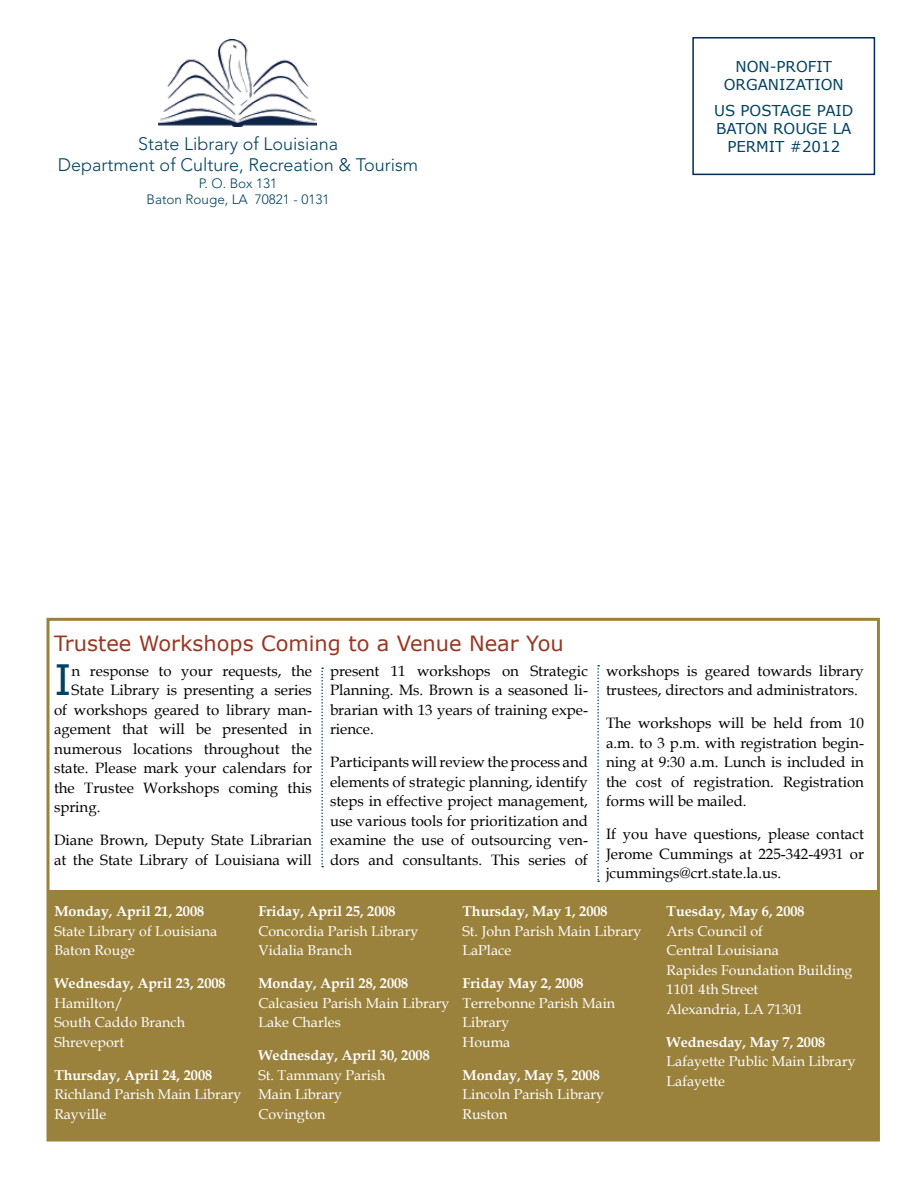
<style>
.page{position:relative;width:918px;height:1188px;background:#fff}
.page>*{position:absolute;margin:0;border:0;box-sizing:border-box;transform-origin:0 0}
.t1{font:41.85px "Verdana";color:#004261}
.t2{font:21px "Verdana";color:#993623}
.t3{font:300 18px/21.6px "Avenir LT Std";color:#004261;text-align:center}
.t4{font:15px/19.5px "Book Antiqua";color:#000;text-align:justify}
.t5{font:15px/18px "Verdana";color:#004261}
.t6{font:14.25px/19.5px "Book Antiqua";color:#fff}
.t7{font:700 14.25px "Book Antiqua";color:#fff}
.t8{font:300 13.5px/16.2px "Avenir LT Std";color:#004261;text-align:center}
</style>
<div class="page">
<div style="left:48px;top:890px;width:830px;height:250px;background:#9a813c"></div>
<div style="left:692px;top:37px;width:183px;height:138px;border:2px solid #002b5c"></div>
<img style="left:159px;top:40px;width:157px;height:87px">
<svg style="left:321px;top:668px;width:2px;height:199px"></svg>
<svg style="left:597px;top:665px;width:2px;height:217px"></svg>
<p class="t3" style="left:58px;top:133px;width:362px">State Library of Louisiana<br>Department of Culture, Recreation &amp; Tourism</p>
<p class="t8" style="left:147px;top:175px;width:185px">P. O. Box 131<br>Baton Rouge, LA 70821 - 0131</p>
<p class="t5" style="left:724px;top:57px;width:72px;text-indent:12px">NON-PROFIT<br>ORGANI</p>
<p class="t5" style="left:785px;top:75px;width:21px">ZATION</p>
<p class="t5" style="left:714px;top:101px;width:47px">US POSTAGE</p>
<p class="t5" style="left:817px;top:101px;width:19px">PAID</p>
<p class="t5" style="left:716px;top:119px;width:22px">BATON</p>
<p class="t5" style="left:773px;top:119px;width:22px">ROUGE</p>
<p class="t5" style="left:833px;top:119px;width:20px">LA</p>
<p class="t5" style="left:727px;top:137px;width:20px">PERMIT</p>
<p class="t5" style="left:790px;top:137px;width:52px">#2012</p>
<h2 class="t2" style="left:54px;top:630px;width:511px">TRUSTEE WORKSHOPS COMING TO A VENUE NEAR YOU</h2>
<h1 class="t1" style="left:54px;top:653px;width:19px">I</h1>
<p class="t4" style="left:72px;top:661px;width:242px">n response to your requests, the</p>
<p class="t4" style="left:330px;top:661px;width:259px">present 11 workshops on Strategic Planning. Ms. Brown is a seasoned li&shy;brarian with 13 years of training expe&shy;rience.</p>
<p class="t4" style="left:330px;top:752px;width:260px">Participants will review the process and elements of strategic planning, identify steps in effective project management, use various tools for prioritization and examine the use of outsourcing ven&shy;dors and consultants. This series of</p>
<p class="t4" style="left:72px;top:680px;width:242px">State Library is presenting a series</p>
<p class="t4" style="left:54px;top:700px;width:259px">of workshops geared to library man-</p>
<p class="t4" style="left:54px;top:719px;width:260px">agement that will be presented in</p>
<p class="t4" style="left:54px;top:739px;width:259px">numerous locations throughout the</p>
<p class="t4" style="left:54px;top:758px;width:259px">state. Please mark your calendars for</p>
<p class="t4" style="left:54px;top:778px;width:259px">the Trustee Workshops coming this</p>
<p class="t4" style="left:54px;top:797px;width:48px">spring.</p>
<p class="t4" style="left:54px;top:830px;width:260px">Diane Brown, Deputy State Librarian at the State Library of Louisiana will</p>
<p class="t4" style="left:606px;top:661px;width:259px">workshops is geared towards library trustees, directors and administrators.</p>
<p class="t4" style="left:606px;top:713px;width:260px">The workshops will be held from 10 a.m. to 3 p.m. with registration begin&shy;ning at 9:30 a.m. Lunch is included in the cost of registration. Registration forms will be mailed.</p>
<p class="t4" style="left:606px;top:824px;width:260px">If you have questions, please contact Jerome Cummings at 225-342-4931 or jcummings@crt.state.la.us.</p>
<p class="t7" style="left:54px;top:902px;width:152px">Monday, April 21, 2008</p>
<p class="t6" style="left:54px;top:921px;width:164px">State Library of Louisiana<br>Baton Rouge</p>
<p class="t7" style="left:54px;top:974px;width:173px">Wednesday, April 23, 2008</p>
<p class="t6" style="left:54px;top:993px;width:132px">Hamilton/<br>South Caddo Branch<br>Shreveport</p>
<p class="t7" style="left:54px;top:1065px;width:159px">Thursday, April 24, 2008</p>
<p class="t6" style="left:54px;top:1084px;width:189px">Richland Parish Main Library<br>Rayville</p>
<p class="t7" style="left:258px;top:902px;width:139px">Friday, April 25, 2008</p>
<p class="t6" style="left:258px;top:921px;width:161px">Concordia Parish Library<br>Vidalia Branch</p>
<p class="t7" style="left:258px;top:974px;width:152px">Monday, April 28, 2008</p>
<p class="t6" style="left:258px;top:993px;width:193px">Calcasieu Parish Main Library<br>Lake Charles</p>
<p class="t7" style="left:258px;top:1046px;width:173px">Wednesday, April 30, 2008</p>
<p class="t6" style="left:258px;top:1065px;width:129px">St. Tammany Parish<br>Main Library<br>Covington</p>
<p class="t7" style="left:462px;top:902px;width:147px">Thursday, May 1, 2008</p>
<p class="t6" style="left:462px;top:921px;width:180px">St. John Parish Main Library<br>LaPlace</p>
<p class="t7" style="left:462px;top:974px;width:123px">Friday May 2, 2008</p>
<p class="t6" style="left:462px;top:993px;width:154px">Terrebonne Parish Main<br>Library<br>Houma</p>
<p class="t7" style="left:462px;top:1065px;width:139px">Monday, May 5, 2008</p>
<p class="t6" style="left:462px;top:1084px;width:143px">Lincoln Parish Library<br>Ruston</p>
<p class="t7" style="left:667px;top:902px;width:140px">Tuesday, May 6, 2008</p>
<p class="t6" style="left:667px;top:921px;width:188px">Arts Council of<br>Central Louisiana<br>Rapides Foundation Building<br>1101 4th Street<br>Alexandria, LA 71301</p>
<p class="t7" style="left:667px;top:1032px;width:160px">Wednesday, May 7, 2008</p>
<p class="t6" style="left:667px;top:1051px;width:191px">Lafayette Public Main Library<br>Lafayette</p>
</div>
